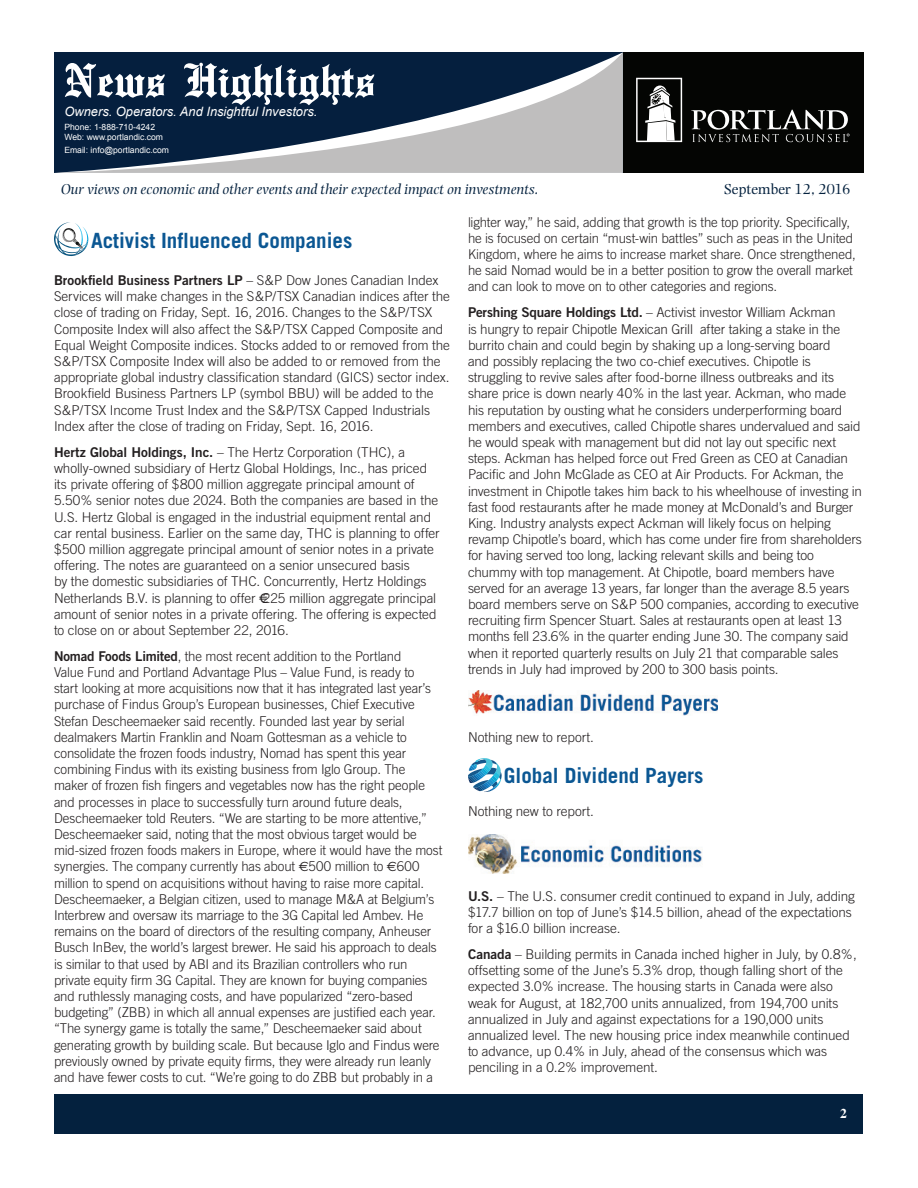
<style>
.page{position:relative;width:918px;height:1188px;background:#fff}
.page>*{position:absolute;margin:0;border:0;box-sizing:border-box;transform-origin:0 0}
.t1{font:500 51px "English Towne";color:#fff}
.t2{font:700 21px "Trade Gothic";color:#0b5793}
.t3{font:italic 15px "Photina";color:#04213e}
.t4{font:15px "Photina";color:#04213e}
.Article_-_Body{font:300 13.5px/16.2px "Trade Gothic";letter-spacing:-.01em;color:#231f20}
.t5{font:700 13.5px "Times";color:#fff}
.t6{font:italic 12.9px "Arial";color:#fff}
.t7{font:8.55px/10.4px "Arial";color:#fff}
.s1{font-family:"Trade Gothic Bold Two";font-weight:400}
.s2{font-family:"Euro Sans";font-weight:400}
</style>
<div class="page">
<div style="left:606px;top:52px;width:258px;height:121px;background:#040503"></div>
<div style="left:55px;top:1094px;width:808px;height:39px;background:#04213e"></div>
<svg style="left:54px;top:53px;width:569px;height:120px;background:#4d5d71"></svg>
<svg style="left:636px;top:78px;width:46px;height:64px"></svg>
<svg style="left:691px;top:110px;width:159px;height:32px"></svg>
<svg style="left:54px;top:222px;width:35px;height:34px"></svg>
<img style="left:468px;top:690px;width:250px;height:25px">
<svg style="left:468px;top:758px;width:34px;height:34px"></svg>
<img style="left:468px;top:834px;width:234px;height:39px">
<h1 class="t1" style="left:64px;top:51px;width:312px">News Highlights</h1>
<p class="t6" style="left:64px;top:103px;width:255px">Owners. Operators. And Insightful Investors.</p>
<p class="t7" style="left:64px;top:122px;width:100px">Phone: 1-888-710-4242<br>Web: www.portlandic.com</p>
<p class="t7" style="left:64px;top:145px;width:106px">Email: info@portlandic.com</p>
<p class="t3" style="left:61px;top:181px;width:479px">Our views on economic and other events and their expected impact on investments.</p>
<p class="t4" style="left:724px;top:180px;width:128px">September 12, 2016</p>
<p class="t2" style="left:91px;top:227px;width:263px">Activist Influenced Companies</p>
<p class="Article_-_Body" style="left:54px;top:272px;width:398px"><span class="s1">Brookfield Business Partners LP</span> – S&amp;P Dow Jones Canadian Index Services will make changes in the S&amp;P/TSX Canadian indices after the close of trading on Friday, Sept. 16, 2016. Changes to the S&amp;P/TSX Composite Index will also affect the S&amp;P/TSX Capped Composite and Equal Weight Composite indices. Stocks added to or removed from the S&amp;P/TSX Composite Index will also be added to or removed from the appropriate global industry classification standard (GICS) sector index.<br>Brookfield Business Partners LP (symbol BBU) will be added to the S&amp;P/TSX Income Trust Index and the S&amp;P/TSX Capped Industrials Index after the close of trading on Friday, Sept. 16, 2016.</p>
<p class="Article_-_Body" style="left:54px;top:444px;width:387px"><span class="s1">Hertz Global Holdings, Inc.</span> – The Hertz Corporation (THC), a wholly-owned subsidiary of Hertz Global Holdings, Inc., has priced its private offering of $800 million aggregate principal amount of 5.50% senior notes due 2024. Both the companies are based in the U.S. Hertz Global is engaged in the industrial equipment rental and car rental business. Earlier on the same day, THC is planning to offer $500 million aggregate principal amount of senior notes in a private offering. The notes are guaranteed on a senior unsecured basis<br>by the domestic subsidiaries of THC. Concurrently, Hertz Holdings Netherlands B.V. is planning to offer €225 million aggregate principal amount of senior notes in a private offering. The offering is expected to close on or about September 22, 2016.</p>
<p class="Article_-_Body" style="left:54px;top:648px;width:390px"><span class="s1">Nomad Foods Limited</span>, the most recent addition to the Portland<br>Value Fund and Portland Advantage Plus – Value Fund, is ready to<br>start looking at more acquisitions now that it has integrated last year’s purchase of Findus Group’s European businesses, Chief Executive Stefan Descheemaeker said recently. Founded last year by serial dealmakers Martin Franklin and Noam Gottesman as a vehicle to consolidate the frozen foods industry, Nomad has spent this year combining Findus with its existing business from Iglo Group. The maker of frozen fish fingers and vegetables now has the right people and processes in place to successfully turn around future deals, Descheemaeker told Reuters. “We are starting to be more attentive,” Descheemaeker said, noting that the most obvious target would be mid-sized frozen foods makers in Europe, where it would have the most synergies. The company currently has about <span class="s2">€</span>500 million to <span class="s2">€</span>600 million to spend on acquisitions without having to raise more capital.<br>Descheemaeker, a Belgian citizen, used to manage M&amp;A at Belgium’s Interbrew and oversaw its marriage to the 3G Capital led Ambev. He remains on the board of directors of the resulting company, Anheuser Busch InBev, the world’s largest brewer. He said his approach to deals is similar to that used by ABI and its Brazilian controllers who run private equity firm 3G Capital. They are known for buying companies and ruthlessly managing costs, and have popularized “zero-based budgeting” (ZBB) in which all annual expenses are justified each year. “The synergy game is totally the same,” Descheemaeker said about generating growth by building scale. But because Iglo and Findus were previously owned by private equity firms, they were already run leanly and have fewer costs to cut. “We’re going to do ZBB but probably in a</p>
<p class="Article_-_Body" style="left:468px;top:214px;width:389px">lighter way,” he said, adding that growth is the top priority. Specifically, he is focused on certain “must-win battles” such as peas in the United Kingdom, where he aims to increase market share. Once strengthened, he said Nomad would be in a better position to grow the overall market and can look to move on to other categories and regions.</p>
<p class="Article_-_Body" style="left:468px;top:304px;width:396px"><span class="s1">Pershing Square Holdings Ltd.</span> – Activist investor William Ackman<br>is hungry to repair Chipotle Mexican Grill after taking a stake in the burrito chain and could begin by shaking up a long-serving board<br>and possibly replacing the two co-chief executives. Chipotle is struggling to revive sales after food-borne illness outbreaks and its share price is down nearly 40% in the last year. Ackman, who made his reputation by ousting what he considers underperforming board members and executives, called Chipotle shares undervalued and said he would speak with management but did not lay out specific next steps. Ackman has helped force out Fred Green as CEO at Canadian Pacific and John McGlade as CEO at Air Products. For Ackman, the investment in Chipotle takes him back to his wheelhouse of investing in fast food restaurants after he made money at McDonald’s and Burger King. Industry analysts expect Ackman will likely focus on helping revamp Chipotle’s board, which has come under fire from shareholders for having served too long, lacking relevant skills and being too chummy with top management. At Chipotle, board members have served for an average 13 years, far longer than the average 8.5 years board members serve on S&amp;P 500 companies, according to executive recruiting firm Spencer Stuart. Sales at restaurants open at least 13 months fell 23.6% in the quarter ending June 30. The company said when it reported quarterly results on July 21 that comparable sales trends in July had improved by 200 to 300 basis points.</p>
<p class="Article_-_Body" style="left:468px;top:729px;width:128px">Nothing new to report.</p>
<p class="t2" style="left:504px;top:762px;width:201px">Global Dividend Payers</p>
<p class="Article_-_Body" style="left:468px;top:803px;width:128px">Nothing new to report.</p>
<p class="Article_-_Body" style="left:468px;top:888px;width:388px"><span class="s1">U.S.</span> – The U.S. consumer credit continued to expand in July, adding $17.7 billion on top of June’s $14.5 billion, ahead of the expectations for a $16.0 billion increase.</p>
<p class="Article_-_Body" style="left:468px;top:946px;width:390px"><span class="s1">Canada</span> – Building permits in Canada inched higher in July, by 0.8%, offsetting some of the June’s 5.3% drop, though falling short of the expected 3.0% increase. The housing starts in Canada were also weak for August, at 182,700 units annualized, from 194,700 units annualized in July and against expectations for a 190,000 units annualized level. The new housing price index meanwhile continued to advance, up 0.4% in July, ahead of the consensus which was penciling in a 0.2% improvement.</p>
<p class="t5" style="left:840px;top:1100px;width:8px">2</p>
</div>
